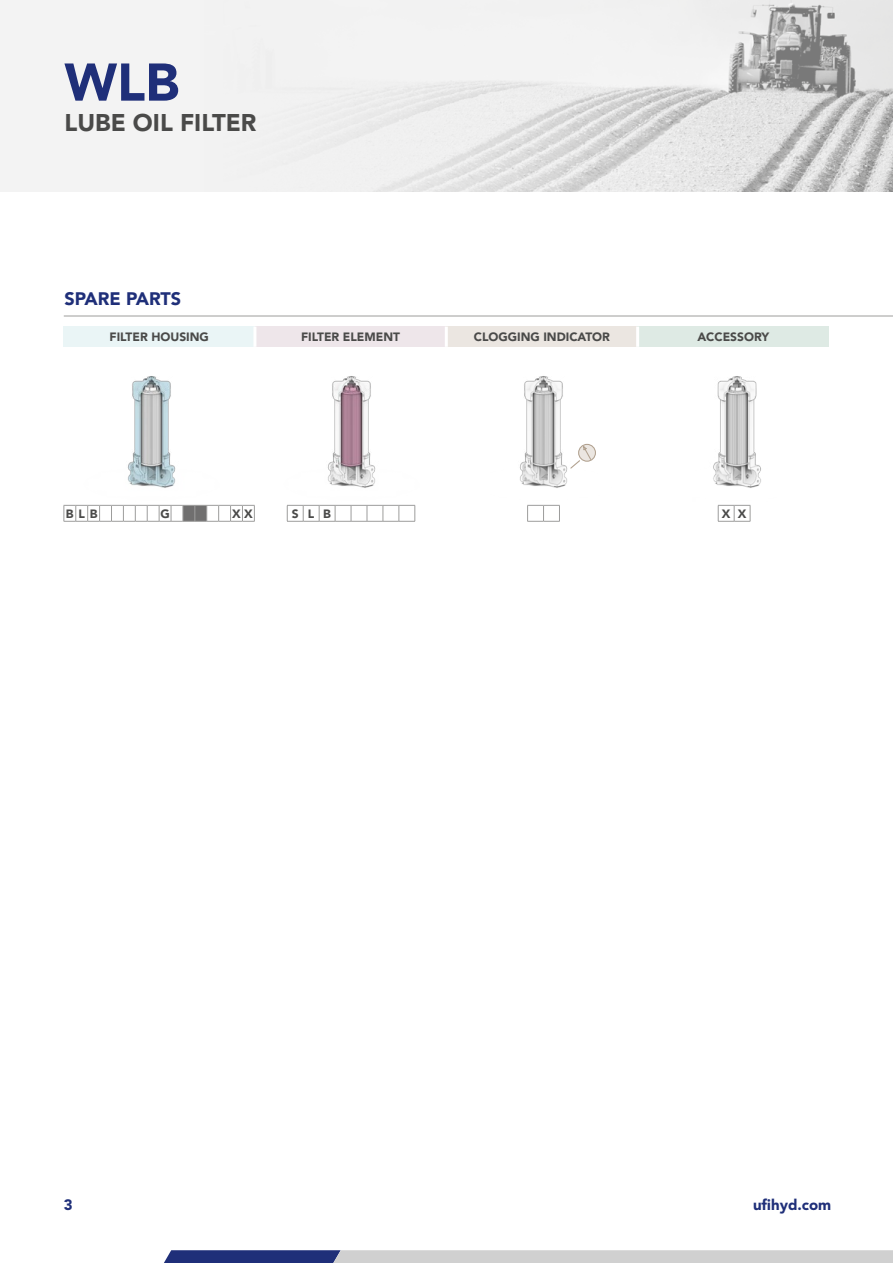
<style>
.page{position:relative;width:893px;height:1263px;background:#fff}
.page>*{position:absolute;margin:0;border:0;box-sizing:border-box;transform-origin:0 0}
.t1{font:900 52.5px "Avenir LT Std";color:#1f2f79}
.t2{font:900 24px "Avenir LT Std";color:#4a4a49}
.t3{font:900 18px "Avenir LT Std";color:#1f2f79}
.t4{font:900 15px "Avenir LT Std";color:#1f2f79}
.t5{font:900 12px "Avenir LT Std";color:#4a4a49}
</style>
<div class="page">
<img style="left:0;top:0;width:893px;height:191px">
<img style="left:63px;top:376px;width:187px;height:131px">
<img style="left:252px;top:376px;width:163px;height:131px">
<img style="left:519px;top:376px;width:49px;height:129px">
<img style="left:713px;top:376px;width:48px;height:131px">
<svg style="left:164px;top:1250px;width:729px;height:13px;background:#a8acbd"></svg>
<hr style="left:64px;top:316px;width:829px;height:1px;background:#9d9d9c">
<div style="left:64px;top:327px;width:191px;height:20px;background:#eaf5f6"></div>
<div style="left:255px;top:327px;width:191px;height:20px;background:#eee6ea"></div>
<div style="left:446px;top:327px;width:192px;height:20px;background:#ebe6e1"></div>
<div style="left:638px;top:327px;width:191px;height:20px;background:#deeae4"></div>
<hr style="left:636px;top:327px;width:3px;height:20px;background:#fff">
<hr style="left:253px;top:327px;width:3px;height:20px;background:#fff">
<hr style="left:445px;top:327px;width:3px;height:20px;background:#fff">
<svg style="left:570px;top:443px;width:26px;height:26px"></svg>
<svg style="left:64px;top:505px;width:191px;height:17px"></svg>
<svg style="left:287px;top:505px;width:129px;height:17px"></svg>
<svg style="left:527px;top:505px;width:33px;height:17px"></svg>
<svg style="left:718px;top:505px;width:33px;height:17px"></svg>
<h1 class="t1" style="left:65px;top:51px;width:116px">WLB</h1>
<h2 class="t2" style="left:65px;top:108px;width:193px">LUBE OIL FILTER</h2>
<h3 class="t3" style="left:65px;top:288px;width:118px">SPARE PARTS</h3>
<p class="t5" style="left:110px;top:330px;width:101px">FILTER HOUSING</p>
<p class="t5" style="left:301px;top:330px;width:100px">FILTER ELEMENT</p>
<p class="t5" style="left:474px;top:330px;width:138px">CLOGGING INDICATOR</p>
<p class="t5" style="left:697px;top:330px;width:73px">ACCESSORY</p>
<p class="t5" style="left:66px;top:506px;width:33px">BLB</p>
<p class="t5" style="left:160px;top:506px;width:11px">G</p>
<p class="t5" style="left:232px;top:506px;width:22px">X X</p>
<p class="t5" style="left:292px;top:506px;width:41px">SLB</p>
<p class="t5" style="left:722px;top:506px;width:26px">X X</p>
<p class="t4" style="left:64px;top:1195px;width:10px">3</p>
<p class="t4" style="left:753px;top:1195px;width:80px">ufihyd.com</p>
</div>
